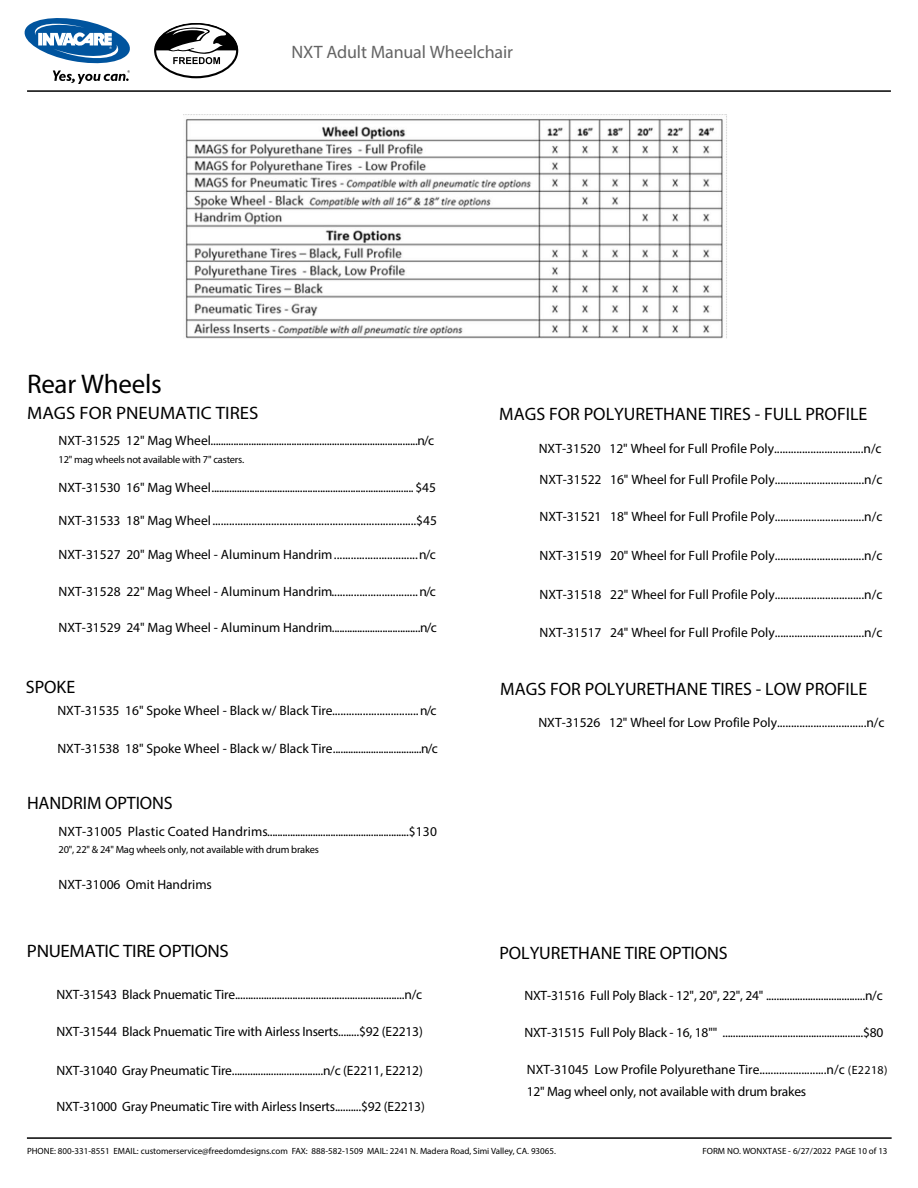
<style>
.page{position:relative;width:918px;height:1188px;background:#fff}
.page>*{position:absolute;margin:0;border:0;box-sizing:border-box;transform-origin:0 0}
.t1{font:27px "Myriad Pro";letter-spacing:-.01em;color:#000}
.t2{font:18px "Myriad Pro";color:#000}
.t3{font:18px "Myriad Pro";letter-spacing:-.01em;color:#646464}
.t4{font:18px "Myriad Pro";color:#000;scale:1.05 1}
.t5{font:18px "Myriad Pro";letter-spacing:-.02em;color:#000;scale:1.05 1}
.t6{font:13.5px/21.3px "Myriad Pro";color:#000}
.t7{font:10.5px "Myriad Pro";letter-spacing:-.02em;color:#000}
.t8{font:9px "Myriad Pro";color:#000}
.s1{font-size:12px}
</style>
<div class="page">
<img style="left:185px;top:115px;width:542px;height:224px">
<svg style="left:24px;top:18px;width:106px;height:66px"></svg>
<hr style="left:27px;top:90px;width:864px;height:2px;background:#000">
<svg style="left:154px;top:23px;width:84px;height:55px"></svg>
<hr style="left:27px;top:1137px;width:865px;height:2px;background:#000">
<h2 class="t3" style="left:292px;top:40px;width:223px">NXT Adult Manual Wheelchair</h2>
<h1 class="t1" style="left:27px;top:367px;width:136px">Rear Wheels</h1>
<h2 class="t4" style="left:27px;top:401px;width:222px">MAGS FOR PNEUMATIC TIRES</h2>
<p class="t6" style="left:58px;top:430px;width:377px">NXT-31525 12" Mag Wheel ..................................................................................n/c</p>
<p class="t7" style="left:59px;top:453px;width:187px">12" mag wheels not available with 7" casters.</p>
<p class="t6" style="left:58px;top:476px;width:379px">NXT-31530 16" Mag Wheel ................................................................................ $45</p>
<p class="t6" style="left:58px;top:510px;width:380px">NXT-31533 18" Mag Wheel .........................................................................$45</p>
<p class="t6" style="left:59px;top:543px;width:379px">NXT-31527 20" Mag Wheel - Aluminum Handrim ..............................n/c</p>
<p class="t6" style="left:59px;top:581px;width:379px">NXT-31528 22" Mag Wheel - Aluminum Handrim ...............................n/c</p>
<p class="t6" style="left:59px;top:617px;width:380px">NXT-31529 24" Mag Wheel - Aluminum Handrim ...................................n/c</p>
<h2 class="t2" style="left:26px;top:676px;width:51px">SPOKE</h2>
<p class="t6" style="left:57px;top:700px;width:381px">NXT-31535 16" Spoke Wheel - Black w/ Black Tire ...............................n/c</p>
<p class="t6" style="left:57px;top:737px;width:382px">NXT-31538 18" Spoke Wheel - Black w/ Black Tire...................................n/c</p>
<h2 class="t2" style="left:27px;top:792px;width:147px">HANDRIM OPTIONS</h2>
<p class="t6" style="left:58px;top:821px;width:380px">NXT-31005 Plastic Coated Handrims........................................................$130</p>
<p class="t7" style="left:59px;top:843px;width:262px">20", 22" &amp; 24" Mag wheels only, not available with drum brakes</p>
<p class="t6" style="left:58px;top:874px;width:155px">NXT-31006 Omit Handrims</p>
<h2 class="t5" style="left:27px;top:940px;width:194px">PNUEMATIC TIRE OPTIONS</h2>
<p class="t6" style="left:57px;top:984px;width:367px">NXT-31543 Black Pnuematic Tire.................................................................n/c</p>
<p class="t6" style="left:57px;top:1021px;width:368px">NXT-31544 Black Pnuematic Tire with Airless Inserts........$92 (E2213)</p>
<p class="t6" style="left:57px;top:1060px;width:368px">NXT-31040 Gray Pneumatic Tire...................................n/c (E2211, E2212)</p>
<p class="t6" style="left:57px;top:1096px;width:370px">NXT-31000 Gray Pneumatic Tire with Airless Inserts..........$92 (E2213)</p>
<h2 class="t2" style="left:499px;top:403px;width:370px">MAGS FOR POLYURETHANE TIRES - FULL PROFILE</h2>
<p class="t6" style="left:539px;top:437px;width:344px">NXT-31520 12" Wheel for Full Profile Poly................................n/c</p>
<p class="t6" style="left:539px;top:468px;width:344px">NXT-31522 16" Wheel for Full Profile Poly................................n/c</p>
<p class="t6" style="left:539px;top:506px;width:344px">NXT-31521 18" Wheel for Full Profile Poly................................n/c</p>
<p class="t6" style="left:539px;top:545px;width:344px">NXT-31519 20" Wheel for Full Profile Poly................................n/c</p>
<p class="t6" style="left:539px;top:584px;width:344px">NXT-31518 22" Wheel for Full Profile Poly................................n/c</p>
<p class="t6" style="left:539px;top:621px;width:344px">NXT-31517 24" Wheel for Full Profile Poly................................n/c</p>
<h2 class="t2" style="left:500px;top:678px;width:368px">MAGS FOR POLYURETHANE TIRES - LOW PROFILE</h2>
<p class="t6" style="left:538px;top:712px;width:348px">NXT-31526 12" Wheel for Low Profile Poly................................n/c</p>
<h2 class="t2" style="left:499px;top:942px;width:230px">POLYURETHANE TIRE OPTIONS</h2>
<p class="t6" style="left:524px;top:984px;width:360px">NXT-31516 Full Poly Black - 12", 20", 22", 24" ......................................n/c</p>
<p class="t6" style="left:524px;top:1022px;width:361px">NXT-31515 Full Poly Black - 16, 18"" ......................................................$80</p>
<p class="t6" style="left:527px;top:1059px;width:362px">NXT-31045 Low Profile Polyurethane Tire........................n/c <span class="s1">(E2218)<br></span>12" Mag wheel only, not available with drum brakes</p>
<p class="t8" style="left:27px;top:1146px;width:530px">PHONE: 800-331-8551 EMAIL: customerservice@freedomdesigns.com FAX: 888-582-1509 MAIL: 2241 N. Madera Road, Simi Valley, CA. 93065.</p>
<p class="t8" style="left:703px;top:1145px;width:187px">FORM NO. WONXTASE - 6/27/2022 PAGE 10 of 13</p>
</div>
